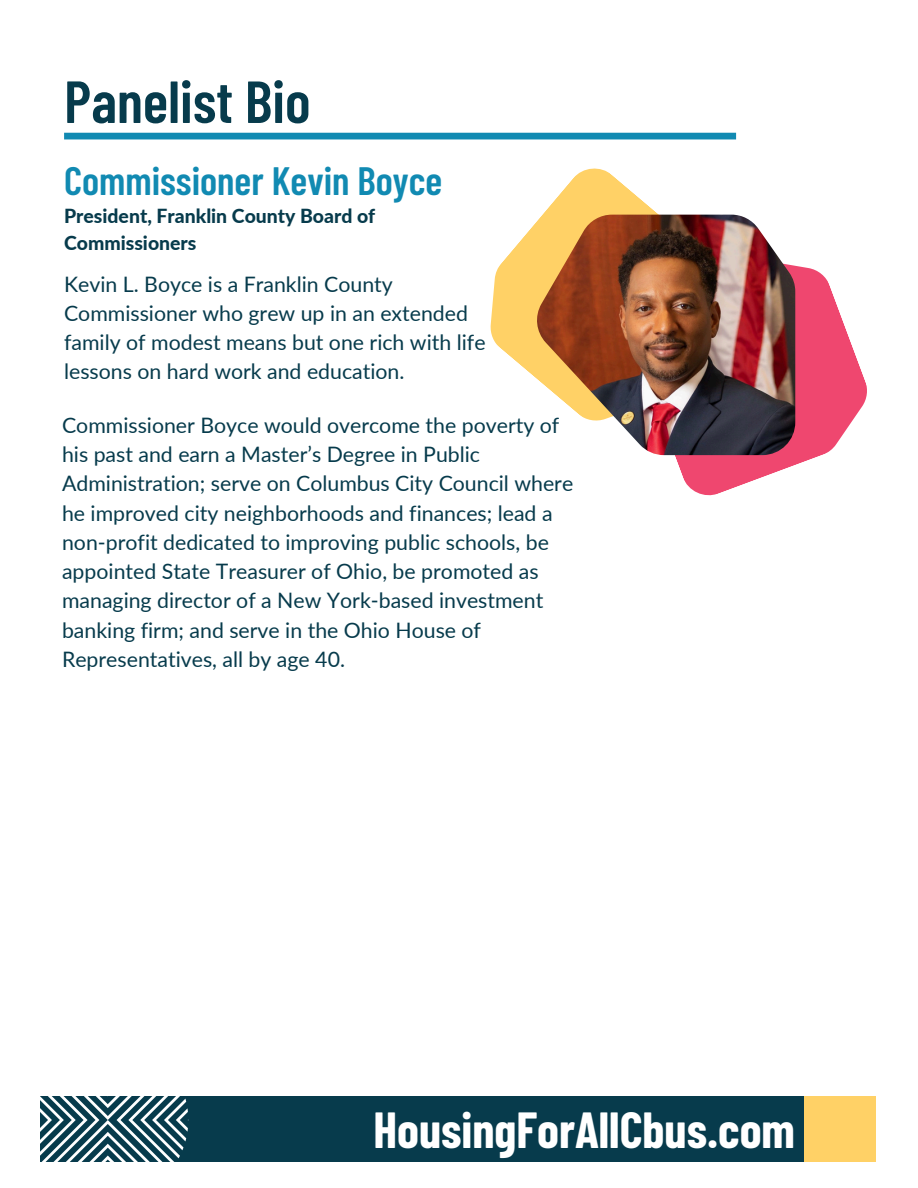
<style>
.page{position:relative;width:918px;height:1188px;background:#fff}
.page>*{position:absolute;margin:0;border:0;box-sizing:border-box;transform-origin:0 0}
.t1{font:600 59.25px "Barlow Condensed";color:#073b4c}
.t2{font:700 49.5px "Barlow Condensed";color:#fff}
.t3{font:600 39.45px "Barlow Condensed";color:#118ab2}
.t4{font:21.3px/29.2px "Lato";color:#073b4c}
.t5{font:800 19.35px/27px "Lato";color:#073b4c}
</style>
<div class="page">
<div style="left:64px;top:133px;width:672px;height:6px;background:#118ab2"></div>
<div style="left:40px;top:1096px;width:764px;height:66px;background:#073b4c"></div>
<div style="left:804px;top:1096px;width:71px;height:66px;background:#ffd166"></div>
<svg style="left:490px;top:168px;width:202px;height:211px"></svg>
<svg style="left:662px;top:265px;width:205px;height:231px;fill:#ef476f"></svg>
<img style="left:537px;top:215px;width:258px;height:240px">
<svg style="left:40px;top:1096px;width:149px;height:66px"></svg>
<h4 class="t1" style="left:64px;top:64px;width:248px">Panelist Bio</h4>
<p class="t3" style="left:64px;top:156px;width:380px">Commissioner Kevin Boyce</p>
<p class="t5" style="left:64px;top:202px;width:313px">President, Franklin County Board of<br>Commissioners</p>
<h1 class="t4" style="left:64px;top:269px;width:423px">Kevin L. Boyce is a Franklin County Commissioner who grew up in an extended family of modest means but one rich with life lessons on hard work and education.</h1>
<p class="t4" style="left:62px;top:410px;width:513px">Commissioner Boyce would overcome the poverty of his past and earn a Master’s Degree in Public Administration; serve on Columbus City Council where he improved city neighborhoods and finances; lead a non-profit dedicated to improving public schools, be appointed State Treasurer of Ohio, be promoted as managing director of a New York-based investment banking firm; and serve in the Ohio House of Representatives, all by age 40.</p>
<p class="t2" style="left:373px;top:1099px;width:423px">HousingForAllCbus.com</p>
</div>
